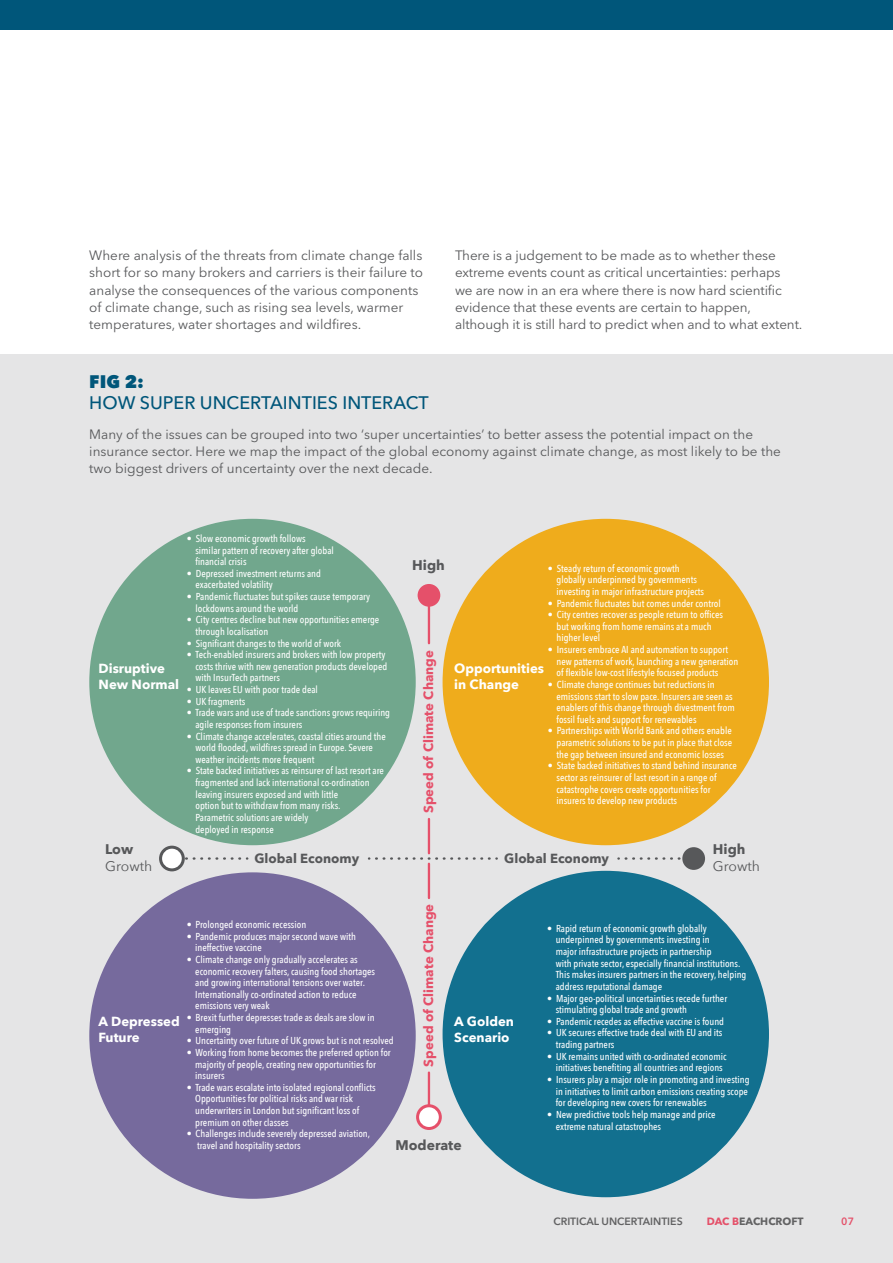
<style>
.page{position:relative;width:893px;height:1263px;background:#fff}
.page>*{position:absolute;margin:0;border:0;box-sizing:border-box;transform-origin:0 0}
.Sub-heading_1_style{font:500 18px/21px "Avenir Next LT Pro";color:#00567a}
.t1{font:13.95px/16.8px "Avenir Next";color:#57585a}
.t2{font:700 13.95px "Avenir Next";color:#57585a}
.Contributors_email_s{font:13.5px/17.2px "Avenir Next LT Pro";letter-spacing:-.01em;color:#57585a}
.Body_copy_style{font:13.5px/17.2px "Avenir Next LT Pro";color:#57585a}
.t3{font:700 13.2px/15.8px "Avenir Next";color:#fff}
.t4{font:700 13.2px "Avenir Next";color:#e5506a}
.t5{font:700 13.2px "Avenir Next";color:#57585a}
.t6{font:600 10.5px "Avenir Next LT Pro";color:#626263}
.t7{font:700 10.5px "Avenir Next LT Pro";color:#626263}
.t8{font:600 10.5px "Avenir Next LT Pro";color:#e45069}
.t9{font:500 10.05px/11.7px "Avenir Next Condensed";color:#fff}
.s1{font-weight:800}
.s2{font-weight:700}
.s3{color:#e45069}
</style>
<div class="page">
<div style="left:0;top:0;width:893px;height:30px;background:#00567a"></div>
<div style="left:0;top:354px;width:893px;height:909px;background:#e5e5e6"></div>
<div style="left:443px;top:519px;width:326px;height:326px;background:#efac1c;border-radius:50%"></div>
<div style="left:89px;top:519px;width:327px;height:326px;background:#71a78d;border-radius:50%"></div>
<hr style="left:428px;top:595px;width:2px;height:48px;background:#e5506a">
<div style="left:418px;top:584px;width:22px;height:23px;background:#e5506a;border-radius:50%"></div>
<hr style="left:428px;top:819px;width:2px;height:34px;background:#e5506a">
<hr style="left:428px;top:864px;width:2px;height:34px;background:#e5506a">
<hr style="left:428px;top:1072px;width:2px;height:46px;background:#e5506a">
<svg style="left:416px;top:1104px;width:26px;height:26px"></svg>
<div style="left:443px;top:871px;width:326px;height:326px;background:#12708f;border-radius:50%"></div>
<div style="left:89px;top:872px;width:327px;height:327px;background:#766a9d;border-radius:50%"></div>
<svg style="left:626px;top:857px;width:55px;height:3px"></svg>
<div style="left:682px;top:847px;width:23px;height:23px;background:#57585a;border-radius:50%"></div>
<svg style="left:376px;top:857px;width:121px;height:3px"></svg>
<svg style="left:159px;top:846px;width:89px;height:25px"></svg>
<p class="Contributors_email_s" style="left:89px;top:247px;width:335px">Where analysis of the threats from climate change falls short for so many brokers and carriers is their failure to analyse the consequences of the various components of climate change, such as rising sea levels, warmer temperatures, water shortages and wildfires.</p>
<p class="Contributors_email_s" style="left:455px;top:247px;width:349px">There is a judgement to be made as to whether these extreme events count as critical uncertainties: perhaps<br>we are now in an era where there is now hard scientific evidence that these events are certain to happen, although it is still hard to predict when and to what extent.</p>
<p class="Sub-heading_1_style" style="left:89px;top:371px;width:341px"><span class="s1">FIG 2:<br></span>HOW SUPER UNCERTAINTIES INTERACT</p>
<p class="Body_copy_style" style="left:89px;top:426px;width:693px">Many of the issues can be grouped into two ‘super uncertainties’ to better assess the potential impact on the insurance sector. Here we map the impact of the global economy against climate change, as most likely to be the two biggest drivers of uncertainty over the next decade.</p>
<p class="t9" style="left:195px;top:532px;width:140px;text-indent:-9px">• Slow economic growth follows<br>similar pattern of recovery after global financial crisis</p>
<p class="t9" style="left:195px;top:567px;width:127px;text-indent:-9px">• Depressed investment returns and exacerbated volatility</p>
<p class="t9" style="left:195px;top:591px;width:176px;text-indent:-9px">• Pandemic fluctuates but spikes cause temporary lockdowns around the world</p>
<p class="t9" style="left:195px;top:614px;width:185px;text-indent:-9px">• City centres decline but new opportunities emerge through localisation</p>
<p class="t9" style="left:187px;top:637px;width:156px">• Significant changes to the world of work</p>
<p class="t9" style="left:195px;top:649px;width:193px;text-indent:-9px">• Tech-enabled insurers and brokers with low property costs thrive with new generation products developed with InsurTech partners</p>
<p class="t9" style="left:187px;top:684px;width:133px">• UK leaves EU with poor trade deal</p>
<p class="t9" style="left:187px;top:695px;width:60px">• UK fragments</p>
<p class="t9" style="left:195px;top:707px;width:196px;text-indent:-9px">• Trade wars and use of trade sanctions grows requiring agile responses from insurers</p>
<p class="t9" style="left:195px;top:730px;width:192px;text-indent:-9px">• Climate change accelerates, coastal cities around the world flooded, wildfires spread in Europe. Severe weather incidents more frequent</p>
<p class="t9" style="left:195px;top:765px;width:190px;text-indent:-9px">• State backed initiatives as reinsurer of last resort are fragmented and lack international co-ordination leaving insurers exposed and with little<br>option but to withdraw from many risks.<br>Parametric solutions are widely<br>deployed in response</p>
<p class="t2" style="left:412px;top:553px;width:34px">High</p>
<p class="t9" style="left:556px;top:562px;width:149px;text-indent:-9px">• Steady return of economic growth globally underpinned by governments investing in major infrastructure projects</p>
<p class="t9" style="left:548px;top:597px;width:174px">• Pandemic fluctuates but comes under control</p>
<p class="t9" style="left:556px;top:609px;width:168px;text-indent:-9px">• City centres recover as people return to offices but working from home remains at a much higher level</p>
<p class="t9" style="left:556px;top:644px;width:183px;text-indent:-9px">• Insurers embrace AI and automation to support new patterns of work, launching a new generation of flexible low-cost lifestyle focused products</p>
<p class="t9" style="left:556px;top:679px;width:180px;text-indent:-9px">• Climate change continues but reductions in emissions start to slow pace. Insurers are seen as enablers of this change through divestment from fossil fuels and support for renewables</p>
<p class="t9" style="left:556px;top:725px;width:177px;text-align:justify;text-indent:-9px">• Partnerships with World Bank and others enable parametric solutions to be put in place that close the gap between insured and economic losses</p>
<p class="t9" style="left:556px;top:760px;width:182px;text-indent:-9px">• State backed initiatives to stand behind insurance sector as reinsurer of last resort in a range of catastrophe covers create opportunities for insurers to develop new products</p>
<p class="t4" style="left:417px;top:813px;width:164px;rotate:-90deg">Speed of Climate Change</p>
<p class="t3" style="left:99px;top:660px;width:82px">Disruptive<br>New Normal</p>
<p class="t3" style="left:454px;top:660px;width:91px">Opportunities in Change</p>
<p class="t1" style="left:105px;top:840px;width:49px"><span class="s2">Low<br></span>Growth</p>
<p class="t5" style="left:254px;top:846px;width:106px">Global Economy</p>
<p class="t5" style="left:504px;top:846px;width:106px">Global Economy</p>
<p class="t1" style="left:713px;top:840px;width:49px"><span class="s2">High<br></span>Growth</p>
<p class="t4" style="left:417px;top:1066px;width:164px;rotate:-90deg">Speed of Climate Change</p>
<p class="t9" style="left:187px;top:919px;width:121px">• Prolonged economic recession</p>
<p class="t9" style="left:195px;top:930px;width:162px;text-indent:-9px">• Pandemic produces major second wave with ineffective vaccine</p>
<p class="t9" style="left:195px;top:953px;width:181px;text-indent:-9px">• Climate change only gradually accelerates as economic recovery falters, causing food shortages and growing international tensions over water.<br>Internationally co-ordinated action to reduce emissions very weak</p>
<p class="t9" style="left:195px;top:1012px;width:181px;text-indent:-9px">• Brexit further depresses trade as deals are slow in emerging</p>
<p class="t9" style="left:187px;top:1035px;width:209px">• Uncertainty over future of UK grows but is not resolved</p>
<p class="t9" style="left:195px;top:1046px;width:197px;text-indent:-9px">• Working from home becomes the preferred option for majority of people, creating new opportunities for insurers</p>
<p class="t9" style="left:195px;top:1081px;width:182px;text-indent:-9px">• Trade wars escalate into isolated regional conflicts Opportunities for political risks and war risk underwriters in London but significant loss of premium on other classes</p>
<p class="t9" style="left:197px;top:1128px;width:174px;text-indent:-10px">• Challenges include severely depressed aviation, travel and hospitality sectors</p>
<p class="t3" style="left:99px;top:1013px;width:83px">A Depressed<br>Future</p>
<p class="t3" style="left:454px;top:1013px;width:61px">A Golden<br>Scenario</p>
<p class="t2" style="left:395px;top:1133px;width:68px">Moderate</p>
<p class="t9" style="left:556px;top:922px;width:192px;text-indent:-9px">• Rapid return of economic growth globally underpinned by governments investing in<br>major infrastructure projects in partnership<br>with private sector, especially financial institutions.<br>This makes insurers partners in the recovery, helping address reputational damage</p>
<p class="t9" style="left:556px;top:992px;width:173px;text-indent:-9px">• Major geo-political uncertainties recede further stimulating global trade and growth</p>
<p class="t9" style="left:547px;top:1015px;width:178px">• Pandemic recedes as effective vaccine is found</p>
<p class="t9" style="left:556px;top:1027px;width:168px;text-indent:-9px">• UK secures effective trade deal with EU and its trading partners</p>
<p class="t9" style="left:547px;top:1050px;width:181px;text-align:center">• UK remains united with co-ordinated economic initiatives benefiting all countries and regions</p>
<p class="t9" style="left:556px;top:1073px;width:195px;text-indent:-9px">• Insurers play a major role in promoting and investing in initiatives to limit carbon emissions creating scope for developing new covers for renewables</p>
<p class="t9" style="left:556px;top:1108px;width:161px;text-indent:-9px">• New predictive tools help manage and price extreme natural catastrophes</p>
<p class="t6" style="left:553px;top:1215px;width:131px">CRITICAL UNCERTAINTIES</p>
<p class="t7" style="left:707px;top:1215px;width:98px"><span class="s3">DAC B</span>EACHCROFT</p>
<p class="t8" style="left:841px;top:1215px;width:15px">07</p>
</div>
